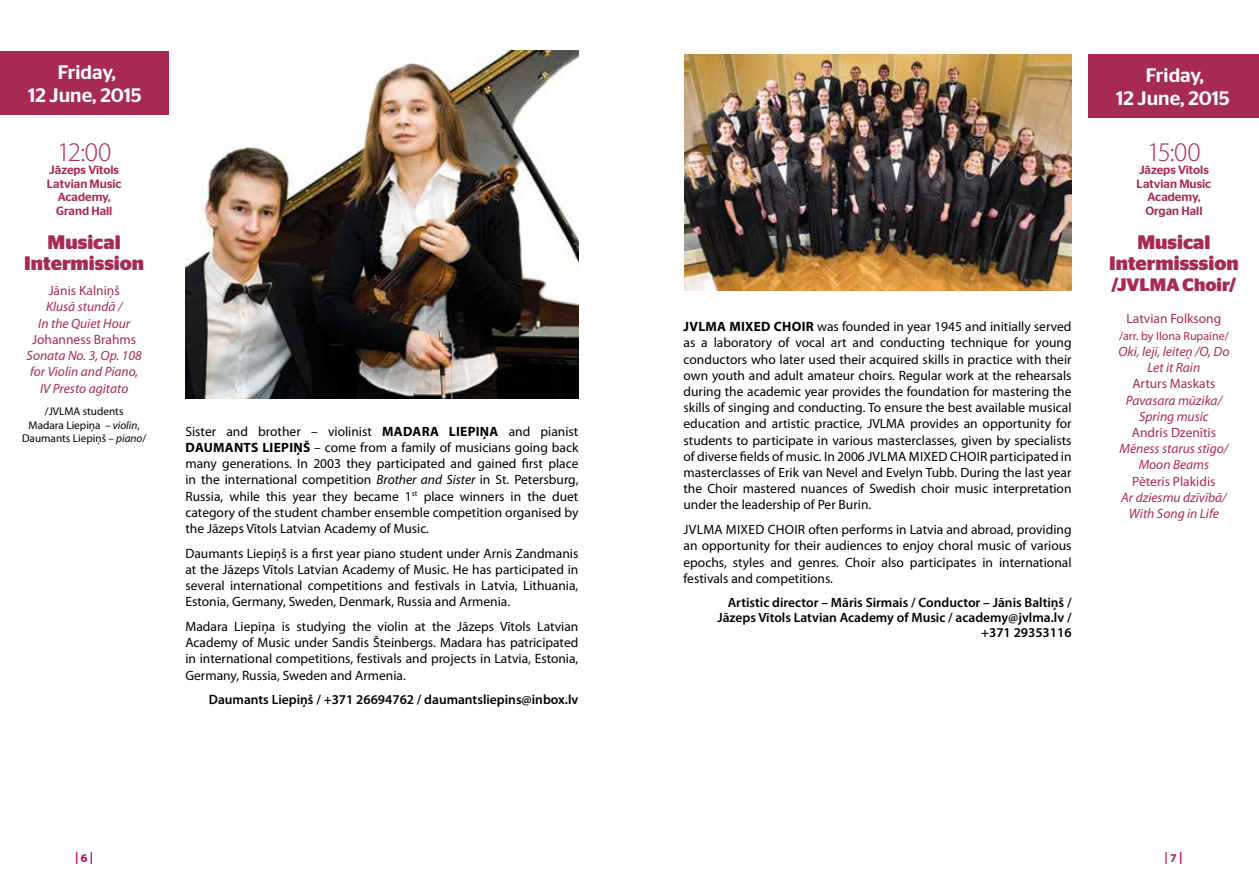
<style>
.page{position:relative;width:1259px;height:893px;background:#fff}
.page>*{position:absolute;margin:0;border:0;box-sizing:border-box;transform-origin:0 0}
.t1{font:300 27px "Myriad Pro";letter-spacing:-.04em;color:#a72a56}
.t2{font:700 19.5px/21px "Stag Sans";color:#a72a56;text-align:center}
.t3{font:500 19.5px/23.4px "Stag Sans";color:#fff;text-align:center}
.t4{font:700 18px "Stag Sans";color:#a72a56}
.t5{font:13.5px/16.2px "Myriad Pro";color:#000;text-align:justify}
.t6{font:italic 13.5px/16.2px "Myriad Pro";color:#a72a56;text-align:center}
.t7{font:600 13.5px/15px "Myriad Pro";color:#000;text-align:right}
.t8{font:13.5px "Myriad Pro";color:#a72a56}
.t9{font:500 12px/13.5px "Stag Sans";color:#a72a56;text-align:center}
.t10{font:12px "Myriad Pro";color:#a72a56}
.t11{font:700 12px "Myriad Pro";color:#be005b}
.t12{font:700 12px "Myriad Pro";color:#a72a56}
.t13{font:11.25px/13.5px "Myriad Pro";color:#000;text-align:center}
.s1{font-style:italic}
.s2{font-weight:700}
.s3{color:#be005b}
</style>
<div class="page">
<img style="left:185px;top:50px;width:393px;height:349px">
<img style="left:684px;top:54px;width:387px;height:236px">
<div style="left:0;top:51px;width:169px;height:63px;background:#a72a56"></div>
<div style="left:1089px;top:54px;width:170px;height:64px;background:#a72a56"></div>
<h2 class="t3" style="left:28px;top:60px;width:115px">Friday,<br>12 June, 2015</h2>
<h1 class="t1" style="left:57px;top:137px;width:56px">12:00</h1>
<p class="t9" style="left:47px;top:163px;width:76px">Jāzeps Vītols<br>Latvian Music<br>Academy,<br>Grand Hall</p>
<h2 class="t2" style="left:24px;top:232px;width:122px">Musical<br>Intermission</h2>
<p class="t8" style="left:49px;top:283px;width:73px">Jānis Kalniņš</p>
<p class="t6" style="left:38px;top:299px;width:93px">Klusā stundā /<br>In the Quiet Hour</p>
<p class="t8" style="left:32px;top:332px;width:105px">Johanness Brahms</p>
<p class="t6" style="left:27px;top:348px;width:117px">Sonata No. 3, Op. 108 for Violin and Piano,<br>IV Presto agitato</p>
<p class="t13" style="left:22px;top:405px;width:126px">/JVLMA students<br>Madara Liepiņa <span class="s1">– violin</span>,<br>Daumants Liepiņš <span class="s1">– piano</span>/</p>
<p class="t5" style="left:185px;top:423px;width:394px">Sister and brother – violinist <span class="s2">MADARA LIEPIŅA</span> and pianist <span class="s2">DAUMANTS LIEPIŅŠ</span> – come from a family of musicians going back many generations. In 2003 they participated and gained first place in the international competition <span class="s1">Brother and Sister</span> in St. Petersburg, Russia, while this year they became 1<sup>st</sup> place winners in the duet category of the student chamber ensemble competition organised by the Jāzeps Vītols Latvian Academy of Music.</p>
<p class="t5" style="left:185px;top:545px;width:394px">Daumants Liepiņš is a first year piano student under Arnis Zandmanis at the Jāzeps Vītols Latvian Academy of Music. He has participated in several international competitions and festivals in Latvia, Lithuania, Estonia, Germany, Sweden, Denmark, Russia and Armenia.</p>
<p class="t5" style="left:185px;top:619px;width:394px">Madara Liepiņa is studying the violin at the Jāzeps Vītols Latvian Academy of Music under Sandis Šteinbergs. Madara has patricipated in international competitions, festivals and projects in Latvia, Estonia, Germany, Russia, Sweden and Armenia.</p>
<p class="t7" style="left:209px;top:692px;width:371px">Daumants Liepiņš / +371 26694762 / daumantsliepins@inbox.lv</p>
<p class="t5" style="left:683px;top:319px;width:389px"><span class="s2">JVLMA MIXED CHOIR</span> was founded in year 1945 and initially served as a laboratory of vocal art and conducting technique for young conductors who later used their acquired skills in practice with their own youth and adult amateur choirs. Regular work at the rehearsals during the academic year provides the foundation for mastering the skills of singing and conducting. To ensure the best available musical education and artistic practice, JVLMA provides an opportunity for students to participate in various masterclasses, given by specialists of diverse fields of music. In 2006 JVLMA MIXED CHOIR participated in masterclasses of Erik van Nevel and Evelyn Tubb. During the last year the Choir mastered nuances of Swedish choir music interpretation under the leadership of Per Burin.</p>
<p class="t5" style="left:683px;top:522px;width:389px">JVLMA MIXED CHOIR often performs in Latvia and abroad, providing an opportunity for their audiences to enjoy choral music of various epochs, styles and genres. Choir also participates in international festivals and competitions.</p>
<p class="t7" style="left:717px;top:595px;width:355px">Artistic director – Māris Sirmais / Conductor – Jānis Baltiņš /<br>Jāzeps Vītols Latvian Academy of Music / academy@jvlma.lv / +371 29353116</p>
<h2 class="t3" style="left:1116px;top:63px;width:115px">Friday,<br>12 June, 2015</h2>
<h1 class="t1" style="left:1147px;top:137px;width:55px">15:00</h1>
<p class="t9" style="left:1136px;top:163px;width:76px">Jāzeps Vītols<br>Latvian Music<br>Academy,<br>Organ Hall</p>
<h2 class="t2" style="left:1109px;top:232px;width:131px">Musical<br>Intermisssion</h2>
<h3 class="t4" style="left:1111px;top:274px;width:126px">/JVLMA Choir/</h3>
<p class="t8" style="left:1126px;top:312px;width:96px">Latvian Folksong</p>
<p class="t10" style="left:1119px;top:329px;width:111px">/arr. by Ilona Rupaine/</p>
<p class="t6" style="left:1118px;top:344px;width:112px">Oki, leji, leiteņ /O, Do<br>Let it Rain</p>
<p class="t8" style="left:1132px;top:376px;width:85px">Arturs Maskats</p>
<p class="t6" style="left:1125px;top:392px;width:98px">Pavasara mūzika/<br>Spring music</p>
<p class="t8" style="left:1131px;top:425px;width:86px">Andris Dzenītis</p>
<p class="t6" style="left:1119px;top:441px;width:110px">Mēness starus stīgo/<br>Moon Beams</p>
<p class="t8" style="left:1132px;top:474px;width:85px">Pēteris Plakidis</p>
<p class="t6" style="left:1121px;top:489px;width:107px">Ar dziesmu dzīvībā/<br>With Song in Life</p>
<p class="t11" style="left:75px;top:850px;width:20px">| 6 |</p>
<p class="t12" style="left:1164px;top:850px;width:20px">| 7 <span class="s3">|</span></p>
</div>
